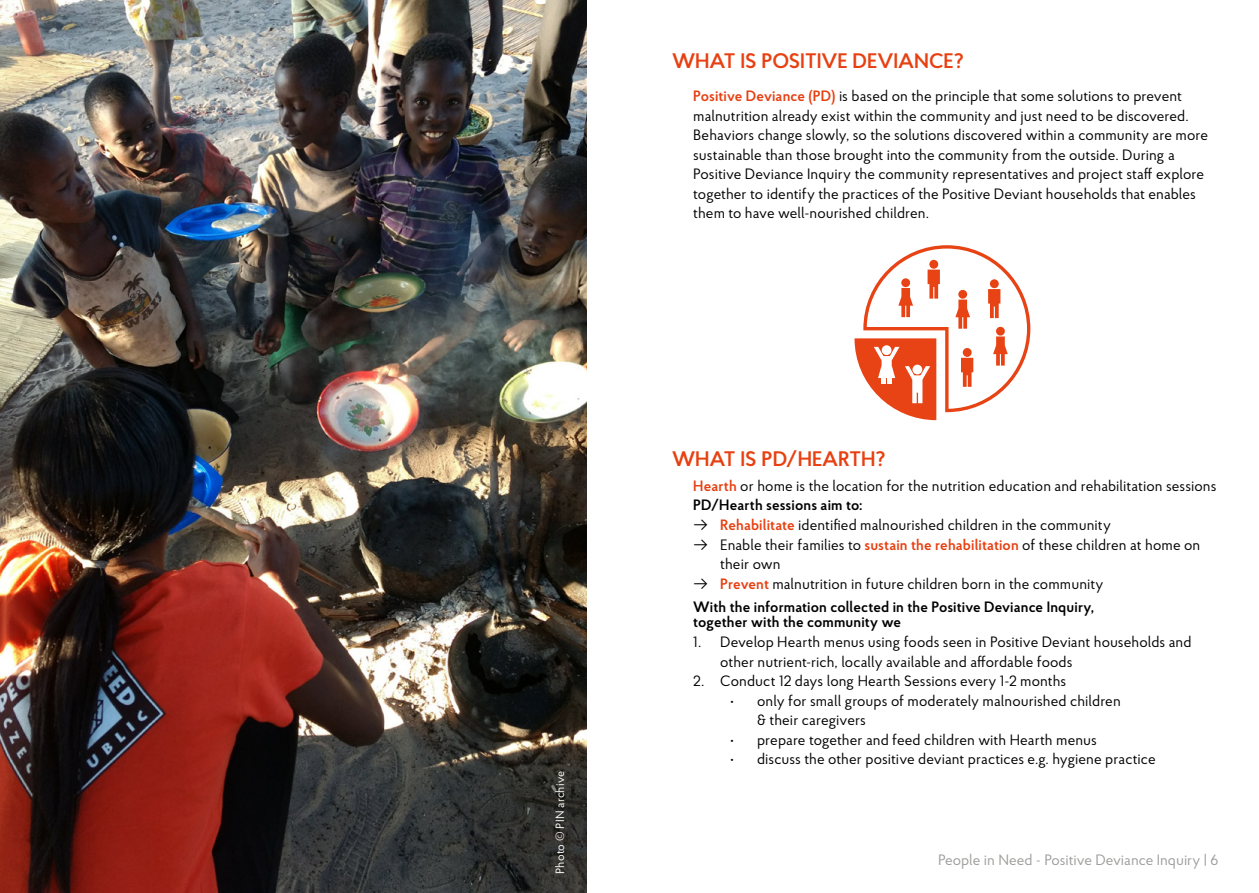
<style>
.page{position:relative;width:1259px;height:893px;background:#fff}
.page>*{position:absolute;margin:0;border:0;box-sizing:border-box;transform-origin:0 0}
.t1{font:600 21px "Proba Pro";color:#e74011}
.t2{font:15px/19.5px "Proba Pro";color:#000}
.t3{font:600 15px/23.5px "Proba Pro";letter-spacing:.01em;color:#000}
.t4{font:15px "Proba Pro";color:#9d9d9c}
.t5{font:12px "Proba Pro";letter-spacing:.01em;color:#fff}
.s1{font-weight:600;color:#e74011}
.s2{font-weight:600}
.s3{font-weight:400}
.s4{color:#e74011}
</style>
<div class="page">
<svg style="left:854px;top:245px;width:176px;height:175px"></svg>
<div style="left:912px;top:365px;width:10px;height:9px;background:#fff;border-radius:50%"></div>
<img style="left:0;top:0;width:587px;height:893px">
<p class="t5" style="left:552px;top:874px;width:104px;rotate:-90deg">Photo © PIN archive</p>
<h1 class="t1" style="left:672px;top:47px;width:293px">WHAT IS POSITIVE DEVIANCE?</h1>
<p class="t2" style="left:693px;top:86px;width:516px"><span class="s1">Positive Deviance (PD)</span> is based on the principle that some solutions to prevent malnutrition already exist within the community and just need to be discovered.<br>Behaviors change slowly, so the solutions discovered within a community are more sustainable than those brought into the community from the outside. During a Positive Deviance Inquiry the community representatives and project staff explore together to identify the practices of the Positive Deviant households that enables them to have well-nourished children.</p>
<h1 class="t1" style="left:672px;top:445px;width:215px">WHAT IS PD/HEARTH?</h1>
<p class="t2" style="left:693px;top:476px;width:524px"><span class="s1">Hearth</span> or home is the location for the nutrition education and rehabilitation sessions<br><span class="s2">PD/Hearth sessions aim to:</span></p>
<p class="t2" style="left:693px;top:515px;width:419px">→ <span class="s1">Rehabilitate</span> identified malnourished children in the community</p>
<p class="t2" style="left:720px;top:534px;width:481px;text-indent:-27px">→ Enable their families to <span class="s1">sustain the rehabilitation</span> of these children at home on their own</p>
<p class="t3" style="left:693px;top:571px;width:412px"><span class="s3">→</span> <span class="s4">Prevent</span> <span class="s3">malnutrition in future children born in the community<br></span>With the information collected in the Positive Deviance Inquiry,</p>
<p class="t3" style="left:693px;top:610px;width:209px">together with the community we</p>
<p class="t2" style="left:720px;top:632px;width:473px;text-indent:-27px">1. Develop Hearth menus using foods seen in Positive Deviant households and other nutrient-rich, locally available and affordable foods</p>
<p class="t2" style="left:693px;top:671px;width:374px">2. Conduct 12 days long Hearth Sessions every 1-2 months</p>
<p class="t2" style="left:757px;top:690px;width:365px;text-indent:-27px">• only for small groups of moderately malnourished children &amp; their caregivers</p>
<p class="t2" style="left:730px;top:729px;width:368px">• prepare together and feed children with Hearth menus</p>
<p class="t2" style="left:730px;top:749px;width:427px">• discuss the other positive deviant practices e.g. hygiene practice</p>
<p class="t4" style="left:938px;top:850px;width:282px">People in Need - Positive Deviance Inquiry | 6</p>
</div>
